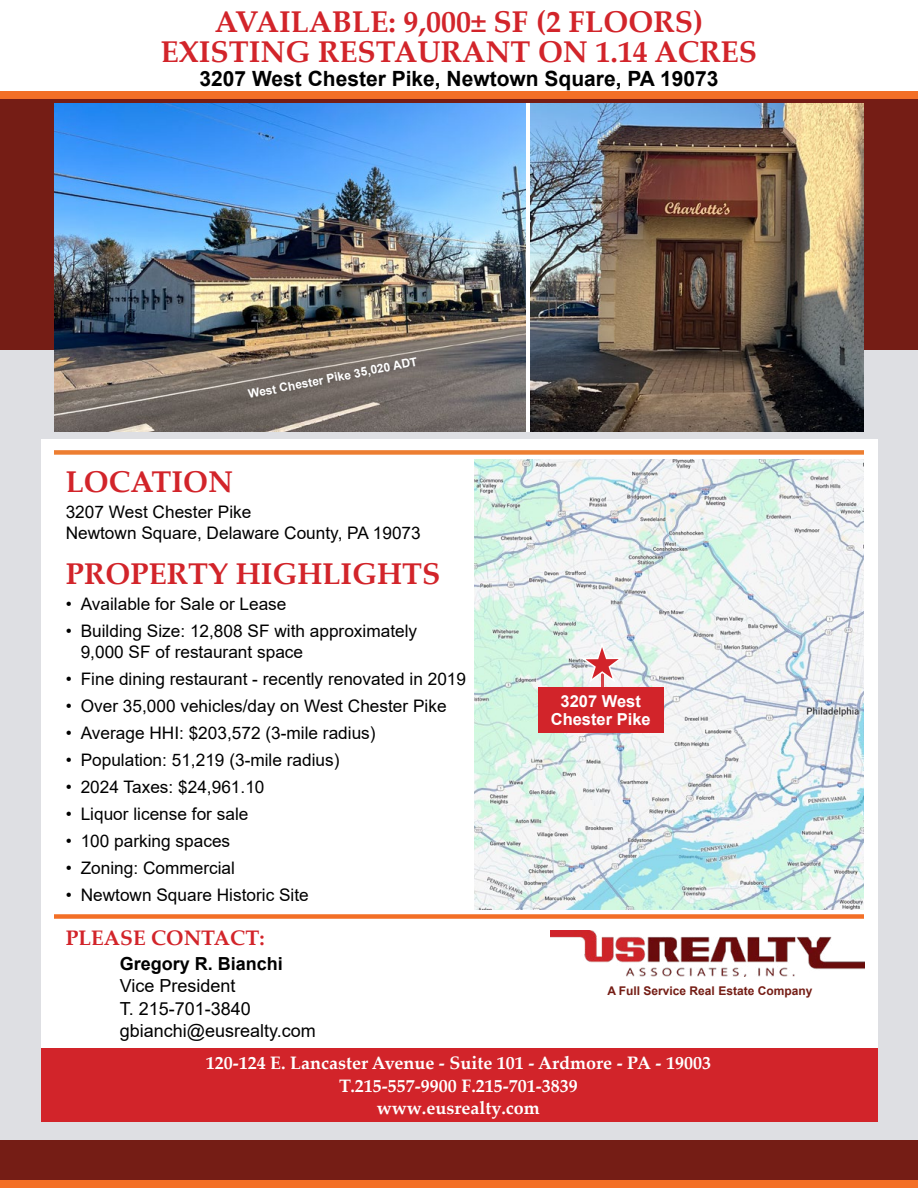
<style>
.page{position:relative;width:918px;height:1188px;background:#fff}
.page>*{position:absolute;margin:0;border:0;box-sizing:border-box;transform-origin:0 0}
.t1{font:700 30px/30px "Palatino Linotype";color:#d2242a;text-align:center}
.t2{font:700 21px "Arial";color:#000}
.t3{font:700 21px "Palatino Linotype";color:#d2242a}
.t4{font:700 18px/22.5px "Palatino Linotype";color:#fff;text-align:center}
.t5{font:18px/22.5px "Arial";color:#000}
.t6{font:700 18px "Arial";color:#000}
.t7{font:17.25px/20.7px "Arial";color:#000}
.t8{font:700 16.5px/18px "Arial";color:#fff;text-align:center}
.t9{font:700 12px "Arial";color:#751d15}
.t10{font:700 12px "Arial";color:#fff}
</style>
<div class="page">
<div style="left:0;top:1139px;width:918px;height:42px;background:#751d15"></div>
<div style="left:0;top:1181px;width:918px;height:7px;background:#f36f26"></div>
<div style="left:0;top:349px;width:918px;height:790px;background:#dedfe3"></div>
<div style="left:0;top:99px;width:918px;height:250px;background:#751d15"></div>
<div style="left:0;top:92px;width:918px;height:7px;background:#f36f26"></div>
<img style="left:54px;top:103px;width:472px;height:329px">
<img style="left:530px;top:103px;width:334px;height:329px">
<div style="left:41px;top:439px;width:836px;height:609px;background:#fff"></div>
<div style="left:54px;top:450px;width:810px;height:5px;background:#ed7e31"></div>
<div style="left:54px;top:914px;width:810px;height:5px;background:#f36f26"></div>
<div style="left:41px;top:1048px;width:836px;height:74px;background:#d2242a"></div>
<img style="left:550px;top:931px;width:314px;height:45px">
<img style="left:474px;top:459px;width:390px;height:450px">
<div style="left:538px;top:687px;width:126px;height:46px;background:#d2242a"></div>
<hr style="left:601px;top:664px;width:2px;height:26px;background:#d2242a">
<svg style="left:579px;top:640px;width:47px;height:45px"></svg>
<h1 class="t1" style="left:161px;top:6px;width:598px">AVAILABLE: 9,000± SF (2 FLOORS)<br>EXISTING RESTAURANT ON 1.14 ACRES</h1>
<p class="t2" style="left:199px;top:64px;width:520px">3207 West Chester Pike, Newtown Square, PA 19073</p>
<p class="t10" style="left:247px;top:386px;width:174px;rotate:-11deg">West Chester Pike 35,020 ADT</p>
<h1 class="t1" style="left:66px;top:465px;width:169px">LOCATION</h1>
<p class="t7" style="left:66px;top:502px;width:357px">3207 West Chester Pike<br>Newtown Square, Delaware County, PA 19073</p>
<h1 class="t1" style="left:66px;top:558px;width:376px">PROPERTY HIGHLIGHTS</h1>
<p class="t7" style="left:66px;top:594px;width:222px">• Available for Sale or Lease</p>
<p class="t7" style="left:81px;top:621px;width:338px;text-indent:-15px">• Building Size: 12,808 SF with approximately<br>9,000 SF of restaurant space</p>
<p class="t7" style="left:66px;top:669px;width:402px">• Fine dining restaurant - recently renovated in 2019</p>
<p class="t7" style="left:66px;top:696px;width:382px">• Over 35,000 vehicles/day on West Chester Pike</p>
<p class="t7" style="left:66px;top:723px;width:311px">• Average HHI: $203,572 (3-mile radius)</p>
<p class="t7" style="left:66px;top:750px;width:275px">• Population: 51,219 (3-mile radius)</p>
<p class="t7" style="left:66px;top:777px;width:200px">• 2024 Taxes: $24,961.10</p>
<p class="t7" style="left:66px;top:804px;width:184px">• Liquor license for sale</p>
<p class="t7" style="left:66px;top:831px;width:166px">• 100 parking spaces</p>
<p class="t7" style="left:66px;top:858px;width:171px">• Zoning: Commercial</p>
<p class="t7" style="left:66px;top:885px;width:245px">• Newtown Square Historic Site</p>
<p class="t3" style="left:66px;top:923px;width:200px">PLEASE CONTACT:</p>
<p class="t6" style="left:120px;top:951px;width:165px">Gregory R. Bianchi</p>
<p class="t5" style="left:120px;top:975px;width:198px">Vice President<br>T. 215-701-3840 gbianchi@eusrealty.com</p>
<p class="t8" style="left:551px;top:692px;width:101px">3207 West<br>Chester Pike</p>
<p class="t9" style="left:607px;top:982px;width:206px">A Full Service Real Estate Company</p>
<p class="t4" style="left:206px;top:1051px;width:507px">120-124 E. Lancaster Avenue - Suite 101 - Ardmore - PA - 19003<br>T.215-557-9900 F.215-701-3839<br>www.eusrealty.com</p>
</div>
